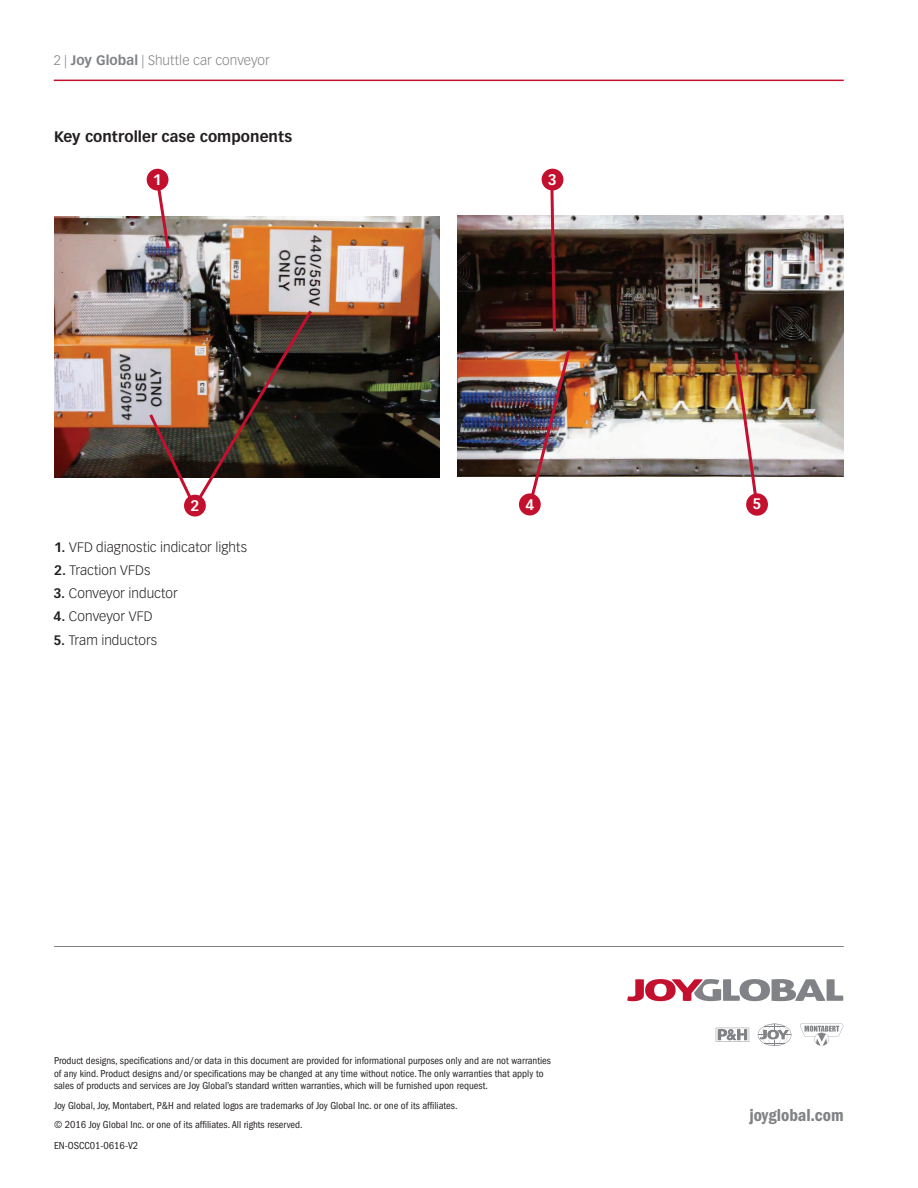
<style>
.page{position:relative;width:918px;height:1188px;background:#fff}
.page>*{position:absolute;margin:0;border:0;box-sizing:border-box;transform-origin:0 0}
.t1{font:18px "ITC Franklin Gothic Std Dm Cd";color:#808285}
.t2{font:700 15px "Vectora LT Std";letter-spacing:.005em;color:#231f20}
.subhead{font:700 15px "Vectora LT Std";color:#fff}
.body{font:300 13.5px "Vectora LT Std";letter-spacing:.005em;color:#231f20}
.t3{font:300 13.5px "Vectora LT Std";letter-spacing:.005em;color:#808285}
.legal{font:condensed 10.5px/12.6px "ITC Franklin Gothic Std";color:#231f20}
.doc_No{font:condensed 10.5px "ITC Franklin Gothic Std";color:#231f20}
.s1{font-weight:700}
</style>
<div class="page">
<svg style="left:627px;top:979px;width:216px;height:22px"></svg>
<svg style="left:800px;top:1023px;width:43px;height:23px"></svg>
<svg style="left:758px;top:1024px;width:33px;height:22px"></svg>
<svg style="left:716px;top:1028px;width:33px;height:14px"></svg>
<div style="left:542px;top:169px;width:21px;height:21px;background:#c3102e;border-radius:50%"></div>
<div style="left:147px;top:169px;width:21px;height:22px;background:#c3102e;border-radius:50%"></div>
<svg style="left:184px;top:495px;width:22px;height:22px"></svg>
<img style="left:54px;top:216px;width:386px;height:262px">
<img style="left:458px;top:215px;width:385px;height:262px">
<img style="left:733px;top:349px;width:27px;height:160px">
<img style="left:527px;top:347px;width:46px;height:161px">
<img style="left:147px;top:307px;width:168px;height:204px">
<svg style="left:155px;top:182px;width:16px;height:70px"></svg>
<svg style="left:549px;top:189px;width:8px;height:145px"></svg>
<div style="left:746px;top:493px;width:22px;height:23px;background:#c3102e;border-radius:50%"></div>
<div style="left:519px;top:493px;width:22px;height:22px;background:#c3102e;border-radius:50%"></div>
<hr style="left:54px;top:946px;width:790px;height:1px;background:#808285">
<hr style="left:54px;top:80px;width:790px;height:1px;background:#c3102e">
<p class="t3" style="left:54px;top:52px;width:218px">2 | <span class="s1">Joy Global</span> | Shuttle car conveyor</p>
<p class="t2" style="left:54px;top:127px;width:240px">Key controller case components</p>
<p class="subhead" style="left:153px;top:171px;width:10px">1</p>
<p class="subhead" style="left:190px;top:496px;width:10px">2</p>
<p class="body" style="left:54px;top:539px;width:194px"><span class="s1">1.</span> VFD diagnostic indicator lights</p>
<p class="body" style="left:53px;top:585px;width:126px"><span class="s1">3.</span> Conveyor inductor</p>
<p class="body" style="left:54px;top:562px;width:98px"><span class="s1">2.</span> Traction VFDs</p>
<p class="body" style="left:53px;top:609px;width:101px"><span class="s1">4.</span> Conveyor VFD</p>
<p class="body" style="left:53px;top:633px;width:105px"><span class="s1">5.</span> Tram inductors</p>
<p class="subhead" style="left:548px;top:171px;width:10px">3</p>
<p class="subhead" style="left:525px;top:495px;width:10px">4</p>
<p class="subhead" style="left:752px;top:495px;width:10px">5</p>
<p class="legal" style="left:54px;top:1054px;width:498px">Product designs, specifications and/or data in this document are provided for informational purposes only and are not warranties of any kind. Product designs and/or specifications may be changed at any time without notice. The only warranties that apply to sales of products and services are Joy Global’s standard written warranties, which will be furnished upon request.</p>
<p class="legal" style="left:54px;top:1099px;width:405px">Joy Global, Joy, Montabert, P&amp;H and related logos are trademarks of Joy Global Inc. or one of its affiliates.</p>
<p class="legal" style="left:54px;top:1118px;width:250px">© 2016 Joy Global Inc. or one of its affiliates. All rights reserved.</p>
<p class="doc_No" style="left:54px;top:1140px;width:86px">EN-OSCC01-0616-V2</p>
<h1 class="t1" style="left:749px;top:1105px;width:96px">joyglobal.com</h1>
</div>
